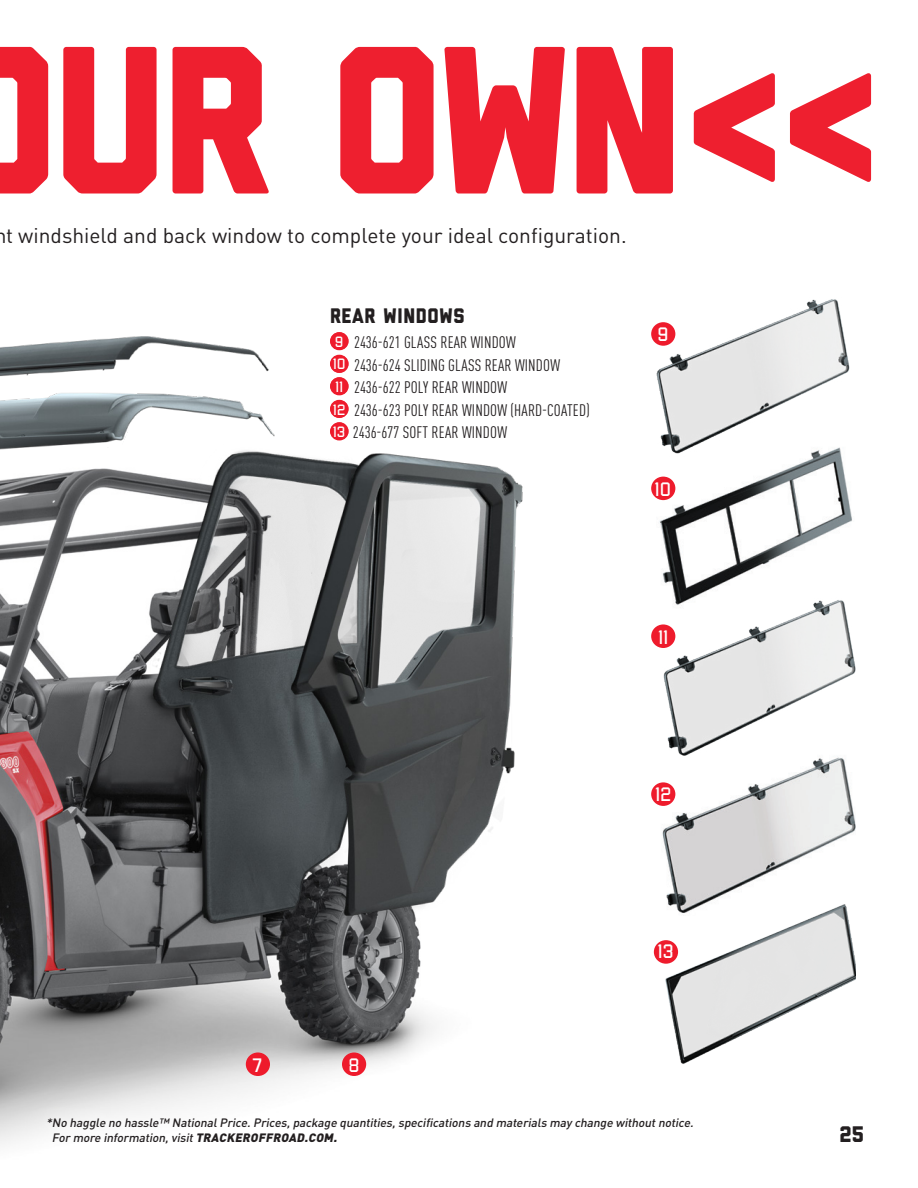
<style>
.page{position:relative;width:918px;height:1188px;background:#fff}
.page>*{position:absolute;margin:0;border:0;box-sizing:border-box;transform-origin:0 0}
.t1{font:800 210px "Liberator";color:#ee1f2f}
.t2{font:800 22.5px "Liberator";color:#231f20}
.t3{font:21px "DINOT";color:#231f20}
.t4{font:800 21px "Liberator";letter-spacing:.03em;color:#231f20}
.t5{font:300 19.5px "Liberator";letter-spacing:.03em;color:#fff}
.t6{font:condensed 16.5px/22.5px "DINOT";letter-spacing:.01em;color:#231f20}
.t7{font:300 15px/22.5px "Liberator";letter-spacing:.03em;color:#fff}
.t8{font:italic 500 12px/15px "DINOT";color:#231f20}
.s1{font-family:"Numberpile";font-stretch:normal;color:#ee1b2c}
.s2{font-weight:900}
</style>
<div class="page">
<img style="left:0;top:468px;width:435px;height:676px">
<img style="left:140px;top:454px;width:130px;height:485px">
<img style="left:0;top:393px;width:270px;height:61px">
<img style="left:0;top:336px;width:269px;height:41px">
<img style="left:657px;top:463px;width:195px;height:130px">
<img style="left:659px;top:764px;width:197px;height:139px">
<img style="left:657px;top:903px;width:199px;height:161px">
<img style="left:653px;top:299px;width:197px;height:164px">
<img style="left:658px;top:593px;width:198px;height:171px">
<div style="left:330px;top:332px;width:19px;height:18px;background:#ee1b2c;border-radius:50%"></div>
<div style="left:330px;top:355px;width:19px;height:18px;background:#ee1b2c;border-radius:50%"></div>
<div style="left:330px;top:377px;width:19px;height:18px;background:#ee1b2c;border-radius:50%"></div>
<div style="left:246px;top:1052px;width:24px;height:24px;background:#ee1b2c;border-radius:50%"></div>
<div style="left:651px;top:322px;width:24px;height:24px;background:#ee1b2c;border-radius:50%"></div>
<div style="left:651px;top:477px;width:24px;height:23px;background:#ee1b2c;border-radius:50%"></div>
<div style="left:651px;top:624px;width:24px;height:24px;background:#ee1b2c;border-radius:50%"></div>
<div style="left:651px;top:782px;width:24px;height:24px;background:#ee1b2c;border-radius:50%"></div>
<div style="left:654px;top:940px;width:24px;height:24px;background:#ee1b2c;border-radius:50%"></div>
<img style="left:270px;top:394px;width:253px;height:558px">
<div style="left:342px;top:1052px;width:24px;height:24px;background:#ee1b2c;border-radius:50%"></div>
<div style="left:31px;top:1100px;width:677px;height:60px;background:#fff"></div>
<h1 class="t1" style="left:-55px;top:47px;width:935px">OUR OWN&lt;&lt;</h1>
<h3 class="t3" style="left:-6px;top:223px;width:634px">nt windshield and back window to complete your ideal configuration.</h3>
<h3 class="t4" style="left:330px;top:308px;width:136px">REAR WINDOWS</h3>
<h3 class="t6" style="left:330px;top:331px;width:261px"><span class="s1">I</span> 2436-621 GLASS REAR WINDOW<br><span class="s1">J</span> 2436-624 SLIDING GLASS REAR WINDOW<br><span class="s1">K</span> 2436-622 POLY REAR WINDOW<br><span class="s1">L</span> 2436-623 POLY REAR WINDOW (HARD-COATED)<br><span class="s1">M</span> 2436-677 SOFT REAR WINDOW</h3>
<p class="t7" style="left:333px;top:331px;width:14px">9<br>10<br>11<br>12<br>13</p>
<h3 class="t5" style="left:658px;top:328px;width:12px">9</h3>
<h3 class="t5" style="left:655px;top:482px;width:17px">10</h3>
<h3 class="t5" style="left:658px;top:630px;width:11px">11</h3>
<h3 class="t5" style="left:253px;top:1058px;width:11px">7</h3>
<h3 class="t5" style="left:349px;top:1058px;width:12px">8</h3>
<h3 class="t5" style="left:655px;top:788px;width:17px">12</h3>
<h3 class="t5" style="left:658px;top:944px;width:17px">13</h3>
<p class="t8" style="left:52px;top:1115px;width:646px;text-indent:-6px">*No haggle no hassle™ NationalPrice.Prices,package quantities,specifications and materials may change withoutnotice.<br>For more information,visit<span class="s2">TRACKEROFFROAD.COM.</span></p>
<h2 class="t2" style="left:840px;top:1126px;width:26px">25</h2>
</div>
